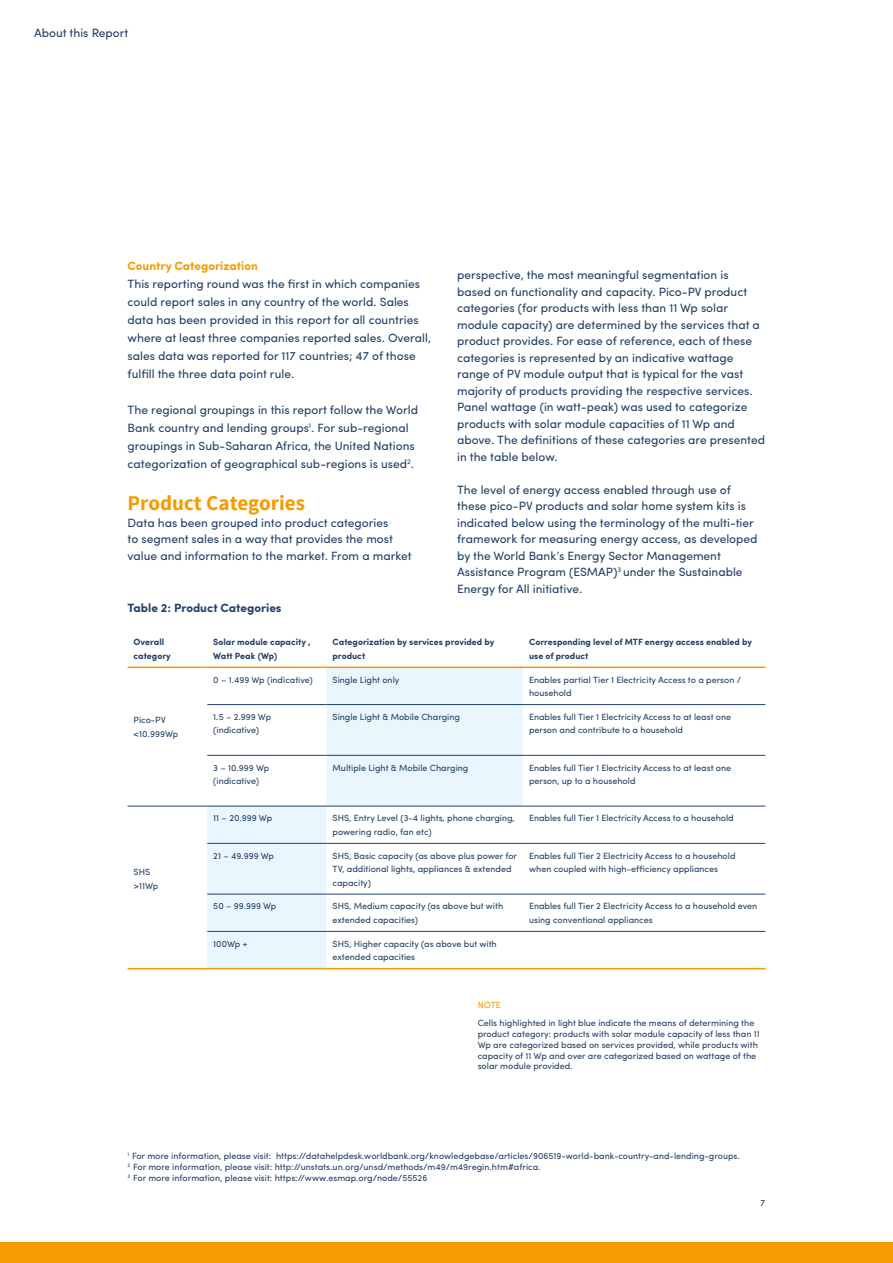
<style>
.page{position:relative;width:893px;height:1263px;background:#fff}
.page>*{position:absolute;margin:0;border:0;box-sizing:border-box;transform-origin:0 0}
.t1{font:700 21px "Source Sans Pro";color:#f59c00}
.t2{font:12px/16.5px "Sofia Pro";color:#244167}
.t3{font:700 12px "Sofia Pro";color:#244167}
.t4{font:700 12px "Sofia Pro";color:#f59c00}
.t5{font:9px/13.5px "Sofia Pro";color:#244167}
.t6{font:700 9px/13.5px "Sofia Pro";color:#244167}
.t7{font:9px "Sofia Pro";color:#f59c00}
</style>
<div class="page">
<div style="left:0;top:1242px;width:893px;height:21px;background:#f59c00"></div>
<svg style="left:207px;top:668px;width:316px;height:300px;fill:#f2f6fe"></svg>
<hr style="left:207px;top:704px;width:120px;height:1px;background:#244167">
<hr style="left:327px;top:704px;width:196px;height:1px;background:#244167">
<hr style="left:523px;top:704px;width:242px;height:1px;background:#244167">
<hr style="left:207px;top:755px;width:120px;height:1px;background:#244167">
<hr style="left:327px;top:755px;width:196px;height:1px;background:#244167">
<hr style="left:523px;top:755px;width:242px;height:1px;background:#244167">
<hr style="left:128px;top:806px;width:79px;height:1px;background:#244167">
<hr style="left:207px;top:806px;width:120px;height:1px;background:#244167">
<hr style="left:327px;top:806px;width:196px;height:1px;background:#244167">
<hr style="left:523px;top:806px;width:242px;height:1px;background:#244167">
<hr style="left:207px;top:843px;width:120px;height:1px;background:#244167">
<hr style="left:327px;top:843px;width:196px;height:1px;background:#244167">
<hr style="left:523px;top:843px;width:242px;height:1px;background:#244167">
<hr style="left:207px;top:894px;width:120px;height:1px;background:#244167">
<hr style="left:327px;top:894px;width:196px;height:1px;background:#244167">
<hr style="left:523px;top:894px;width:242px;height:1px;background:#244167">
<hr style="left:207px;top:931px;width:120px;height:1px;background:#244167">
<hr style="left:327px;top:931px;width:196px;height:1px;background:#244167">
<hr style="left:523px;top:931px;width:242px;height:1px;background:#244167">
<hr style="left:128px;top:666px;width:79px;height:2px;background:#f59c00">
<hr style="left:207px;top:666px;width:120px;height:2px;background:#f59c00">
<hr style="left:327px;top:666px;width:196px;height:2px;background:#f59c00">
<hr style="left:523px;top:666px;width:242px;height:2px;background:#f59c00">
<hr style="left:128px;top:968px;width:79px;height:1px;background:#f59c00">
<hr style="left:207px;top:968px;width:120px;height:1px;background:#f59c00">
<hr style="left:327px;top:968px;width:196px;height:1px;background:#f59c00">
<hr style="left:523px;top:968px;width:242px;height:1px;background:#f59c00">
<h2 class="t2" style="left:34px;top:23px;width:96px">About this Report</h2>
<h2 class="t4" style="left:128px;top:257px;width:132px">Country Categorization</h2>
<p class="t2" style="left:128px;top:274px;width:305px;line-height:18px">This reporting round was the first in which companies could report sales in any country of the world. Sales data has been provided in this report for all countries where at least three companies reported sales. Overall, sales data was reported for 117 countries; 47 of those fulfill the three data point rule.</p>
<h2 class="t2" style="left:128px;top:400px;width:292px;line-height:18px">The regional groupings in this report follow the World Bank country and lending groups<sup>1</sup>. For sub-regional groupings in Sub-Saharan Africa, the United Nations categorization of geographical sub-regions is used<sup>2</sup>.</h2>
<h1 class="t1" style="left:128px;top:490px;width:179px">Product Categories</h1>
<h2 class="t2" style="left:128px;top:513px;width:286px">Data has been grouped into product categories<br>to segment sales in a way that provides the most value and information to the market. From a market</h2>
<h2 class="t3" style="left:128px;top:599px;width:155px">Table 2: Product Categories</h2>
<p class="t2" style="left:457px;top:266px;width:309px">perspective, the most meaningful segmentation is based on functionality and capacity. Pico-PV product categories (for products with less than 11 Wp solar module capacity) are determined by the services that a product provides. For ease of reference, each of these categories is represented by an indicative wattage range of PV module output that is typical for the vast majority of products providing the respective services.<br>Panel wattage (in watt-peak) was used to categorize products with solar module capacities of 11 Wp and above. The definitions of these categories are presented in the table below.</p>
<p class="t2" style="left:457px;top:480px;width:302px">The level of energy access enabled through use of these pico-PV products and solar home system kits is indicated below using the terminology of the multi-tier framework for measuring energy access, as developed by the World Bank’s Energy Sector Management Assistance Program (ESMAP)<sup>3</sup> under the Sustainable Energy for All initiative.</p>
<p class="t6" style="left:134px;top:635px;width:39px">Overall category</p>
<p class="t6" style="left:213px;top:635px;width:99px">Solar module capacity ,<br>Watt Peak (Wp)</p>
<p class="t6" style="left:333px;top:635px;width:163px">Categorization by services provided by product</p>
<p class="t6" style="left:529px;top:635px;width:225px">Corresponding level of MTF energy access enabled by use of product</p>
<p class="t5" style="left:134px;top:712px;width:46px">Pico-PV &lt;10.999Wp</p>
<p class="t5" style="left:134px;top:865px;width:26px">SHS &gt;11Wp</p>
<p class="t5" style="left:213px;top:672px;width:101px">0 – 1.499 Wp (indicative)</p>
<p class="t5" style="left:333px;top:672px;width:68px">Single Light only</p>
<p class="t5" style="left:529px;top:672px;width:214px">Enables partial Tier 1 Electricity Access to a person / household</p>
<p class="t5" style="left:213px;top:709px;width:59px">1.5 – 2.999 Wp (indicative)</p>
<p class="t5" style="left:333px;top:709px;width:129px">Single Light &amp; Mobile Charging</p>
<p class="t5" style="left:529px;top:709px;width:204px">Enables full Tier 1 Electricity Access to at least one person and contribute to a household</p>
<p class="t5" style="left:213px;top:760px;width:57px">3 – 10.999 Wp (indicative)</p>
<p class="t5" style="left:333px;top:760px;width:137px">Multiple Light &amp; Mobile Charging</p>
<p class="t5" style="left:529px;top:760px;width:204px">Enables full Tier 1 Electricity Access to at least one person, up to a household</p>
<p class="t5" style="left:213px;top:811px;width:60px">11 – 20.999 Wp</p>
<p class="t5" style="left:333px;top:811px;width:184px">SHS, Entry Level (3-4 lights, phone charging, powering radio, fan etc)</p>
<p class="t5" style="left:529px;top:811px;width:206px">Enables full Tier 1 Electricity Access to a household</p>
<p class="t5" style="left:213px;top:848px;width:62px">21 – 49.999 Wp</p>
<p class="t5" style="left:333px;top:848px;width:186px">SHS, Basic capacity (as above plus power for<br>TV, additional lights, appliances &amp; extended capacity)</p>
<p class="t5" style="left:529px;top:848px;width:208px">Enables full Tier 2 Electricity Access to a household when coupled with high-efficiency appliances</p>
<p class="t5" style="left:213px;top:899px;width:65px">50 – 99.999 Wp</p>
<p class="t5" style="left:333px;top:899px;width:172px">SHS, Medium capacity (as above but with extended capacities)</p>
<p class="t5" style="left:529px;top:899px;width:230px">Enables full Tier 2 Electricity Access to a household even using conventional appliances</p>
<p class="t5" style="left:213px;top:936px;width:36px">100Wp +</p>
<p class="t5" style="left:333px;top:936px;width:166px">SHS, Higher capacity (as above but with extended capacities</p>
<p class="t7" style="left:478px;top:998px;width:25px">NOTE</p>
<p class="t5" style="left:478px;top:1017px;width:284px;line-height:10.8px">Cells highlighted in light blue indicate the means of determining the product category: products with solar module capacity of less than 11<br>Wp are categorized based on services provided, while products with capacity of 11 Wp and over are categorized based on wattage of the solar module provided.</p>
<p class="t5" style="left:128px;top:1150px;width:614px;line-height:10.8px"><sup>1</sup> For more information, please visit: https://datahelpdesk.worldbank.org/knowledgebase/articles/906519-world-bank-country-and-lending-groups.<br><sup>2</sup> For more information, please visit: http://unstats.un.org/unsd/methods/m49/m49regin.htm#africa.<br><sup>3</sup> For more information, please visit: https://www.esmap.org/node/55526</p>
<p class="t5" style="left:761px;top:1195px;width:6px">7</p>
</div>
